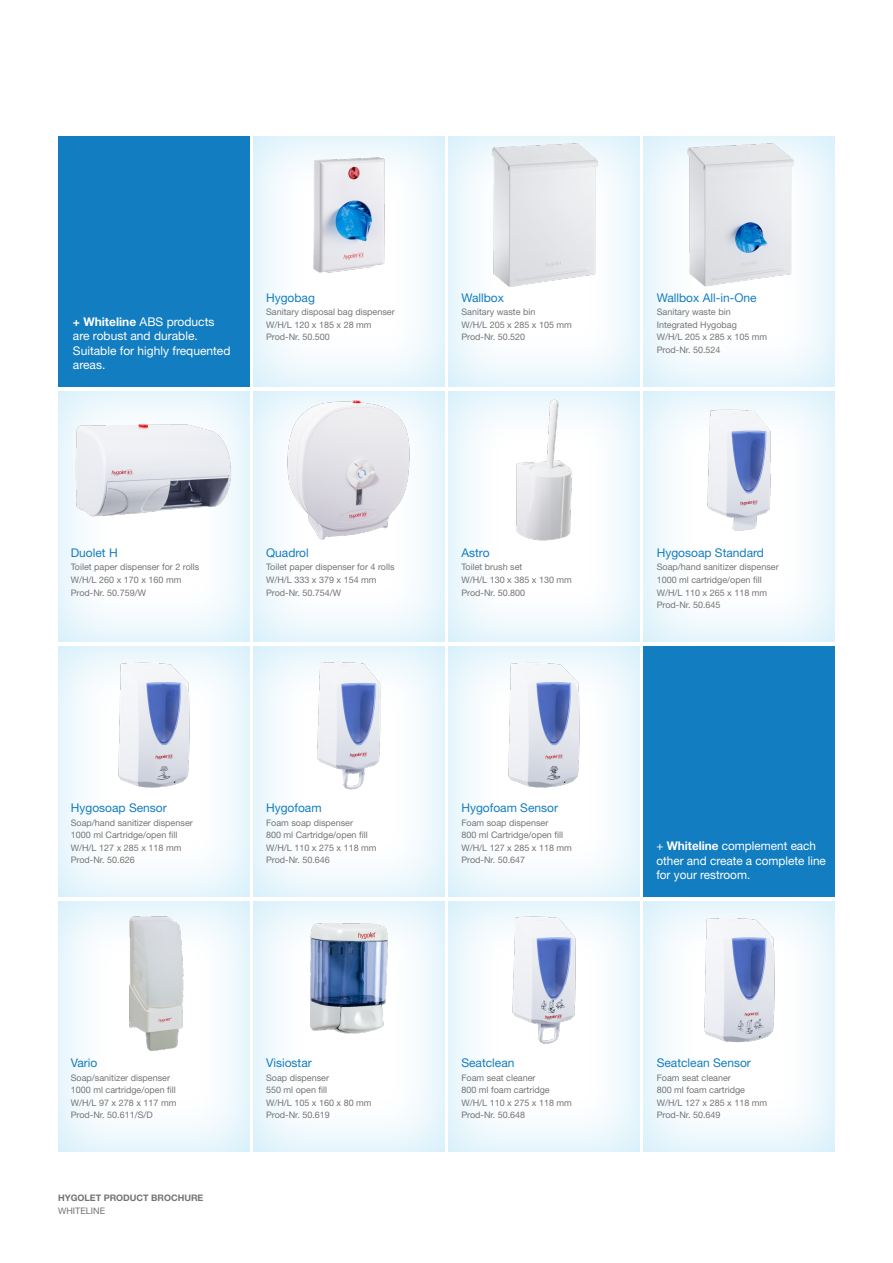
<style>
.page{position:relative;width:893px;height:1263px;background:#fff}
.page>*{position:absolute;margin:0;border:0;box-sizing:border-box;transform-origin:0 0}
.t1{font:12px/14.4px "Helvetica Neue LT Std";color:#fff}
.t2{font:12px "Helvetica Neue LT Std";color:#127dc0}
.t3{font:9px/12.5px "Helvetica Neue LT Std";color:#757474}
.t4{font:700 9px "Helvetica Neue LT Std";color:#757474}
.s1{font-family:"Helvetica Neue LT Pro";font-weight:700}
.s2{font-weight:700}
</style>
<div class="page">
<div style="left:240px;top:125px;width:219px;height:262px;background:#009fe3;opacity:.2"></div>
<div style="left:46px;top:380px;width:217px;height:262px;background:#009fe3;opacity:.2"></div>
<div style="left:240px;top:380px;width:219px;height:262px;background:#009fe3;opacity:.2"></div>
<div style="left:436px;top:380px;width:218px;height:262px;background:#009fe3;opacity:.2"></div>
<div style="left:631px;top:380px;width:217px;height:262px;background:#009fe3;opacity:.2"></div>
<div style="left:436px;top:635px;width:218px;height:263px;background:#009fe3;opacity:.2"></div>
<div style="left:240px;top:635px;width:219px;height:263px;background:#009fe3;opacity:.2"></div>
<div style="left:46px;top:635px;width:217px;height:263px;background:#009fe3;opacity:.2"></div>
<div style="left:46px;top:890px;width:217px;height:263px;background:#009fe3;opacity:.2"></div>
<div style="left:240px;top:890px;width:219px;height:263px;background:#009fe3;opacity:.2"></div>
<div style="left:436px;top:890px;width:218px;height:263px;background:#009fe3;opacity:.2"></div>
<div style="left:631px;top:890px;width:217px;height:263px;background:#009fe3;opacity:.2"></div>
<img style="left:294px;top:154px;width:109px;height:122px">
<img style="left:58px;top:404px;width:191px;height:131px">
<img style="left:282px;top:395px;width:134px;height:149px">
<img style="left:499px;top:391px;width:90px;height:158px">
<img style="left:661px;top:391px;width:157px;height:157px">
<img style="left:491px;top:646px;width:107px;height:157px">
<img style="left:295px;top:646px;width:107px;height:157px">
<img style="left:100px;top:646px;width:107px;height:157px">
<img style="left:75px;top:902px;width:157px;height:157px">
<img style="left:270px;top:902px;width:157px;height:157px">
<img style="left:491px;top:902px;width:107px;height:157px">
<img style="left:686px;top:902px;width:107px;height:157px">
<div style="left:58px;top:136px;width:191px;height:251px;background:#127dc0"></div>
<div style="left:644px;top:646px;width:191px;height:251px;background:#127dc0"></div>
<div style="left:436px;top:125px;width:218px;height:262px;background:#009fe3;opacity:.2"></div>
<div style="left:631px;top:125px;width:217px;height:262px;background:#009fe3;opacity:.2"></div>
<img style="left:467px;top:137px;width:154px;height:155px">
<img style="left:663px;top:136px;width:155px;height:156px">
<h1 class="t1" style="left:73px;top:314px;width:159px"><span class="s1">+ Whiteline</span> ABS products are robust and durable.<br>Suitable for highly frequented areas.</h1>
<h1 class="t2" style="left:266px;top:291px;width:50px">Hygobag</h1>
<p class="t3" style="left:266px;top:306px;width:130px">Sanitary disposal bag dispenser<br>W/H/L 120 x 185 x 28 mm<br>Prod-Nr. 50.500</p>
<h1 class="t2" style="left:461px;top:291px;width:44px">Wallbox</h1>
<p class="t3" style="left:461px;top:306px;width:112px">Sanitary waste bin<br>W/H/L 205 x 285 x 105 mm<br>Prod-Nr. 50.520</p>
<h1 class="t2" style="left:71px;top:546px;width:48px">Duolet H</h1>
<p class="t3" style="left:71px;top:561px;width:130px">Toilet paper dispenser for 2 rolls<br>W/H/L 260 x 170 x 160 mm<br>Prod-Nr. 50.759/W</p>
<h1 class="t2" style="left:266px;top:546px;width:44px">Quadrol</h1>
<p class="t3" style="left:266px;top:561px;width:130px">Toilet paper dispenser for 4 rolls<br>W/H/L 333 x 379 x 154 mm<br>Prod-Nr. 50.754/W</p>
<h1 class="t2" style="left:461px;top:546px;width:30px">Astro</h1>
<p class="t3" style="left:461px;top:561px;width:112px">Toilet brush set<br>W/H/L 130 x 385 x 130 mm<br>Prod-Nr. 50.800</p>
<h1 class="t2" style="left:71px;top:801px;width:97px">Hygosoap Sensor</h1>
<p class="t3" style="left:71px;top:816px;width:124px">Soap/hand sanitizer dispenser<br>1000 ml Cartridge/open fill<br>W/H/L 127 x 285 x 118 mm<br>Prod-Nr. 50.626</p>
<h1 class="t2" style="left:266px;top:801px;width:57px">Hygofoam</h1>
<p class="t3" style="left:266px;top:816px;width:112px">Foam soap dispenser<br>800 ml Cartridge/open fill<br>W/H/L 110 x 275 x 118 mm<br>Prod-Nr. 50.646</p>
<h1 class="t2" style="left:71px;top:1056px;width:28px">Vario</h1>
<p class="t3" style="left:71px;top:1071px;width:107px">Soap/sanitizer dispenser<br>1000 ml cartridge/open fill<br>W/H/L 97 x 278 x 117 mm<br>Prod-Nr. 50.611/S/D</p>
<p class="t4" style="left:58px;top:1192px;width:147px">HYGOLET PRODUCT BROCHURE</p>
<p class="t3" style="left:58px;top:1204px;width:49px">WHITELINE</p>
<h1 class="t2" style="left:266px;top:1056px;width:47px">Visiostar</h1>
<p class="t3" style="left:266px;top:1071px;width:107px">Soap dispenser<br>550 ml open fill<br>W/H/L 105 x 160 x 80 mm<br>Prod-Nr. 50.619</p>
<h1 class="t2" style="left:461px;top:801px;width:98px">Hygofoam Sensor</h1>
<p class="t3" style="left:461px;top:816px;width:112px">Foam soap dispenser<br>800 ml Cartridge/open fill<br>W/H/L 127 x 285 x 118 mm<br>Prod-Nr. 50.647</p>
<h1 class="t2" style="left:461px;top:1056px;width:55px">Seatclean</h1>
<p class="t3" style="left:461px;top:1071px;width:112px">Foam seat cleaner<br>800 ml foam cartridge<br>W/H/L 110 x 275 x 118 mm<br>Prod-Nr. 50.648</p>
<h1 class="t2" style="left:657px;top:291px;width:102px">Wallbox All-in-One</h1>
<p class="t3" style="left:657px;top:306px;width:112px">Sanitary waste bin<br>Integrated Hygobag<br>W/H/L 205 x 285 x 105 mm<br>Prod-Nr. 50.524</p>
<h1 class="t2" style="left:657px;top:546px;width:109px">Hygosoap Standard</h1>
<p class="t3" style="left:657px;top:561px;width:124px">Soap/hand sanitizer dispenser<br>1000 ml cartridge/open fill<br>W/H/L 110 x 265 x 118 mm<br>Prod-Nr. 50.645</p>
<h1 class="t1" style="left:656px;top:839px;width:171px">+ <span class="s2">Whiteline</span> complement each other and create a complete line for your restroom.</h1>
<h1 class="t2" style="left:657px;top:1056px;width:96px">Seatclean Sensor</h1>
<p class="t3" style="left:657px;top:1071px;width:112px">Foam seat cleaner<br>800 ml foam cartridge<br>W/H/L 127 x 285 x 118 mm<br>Prod-Nr. 50.649</p>
</div>
